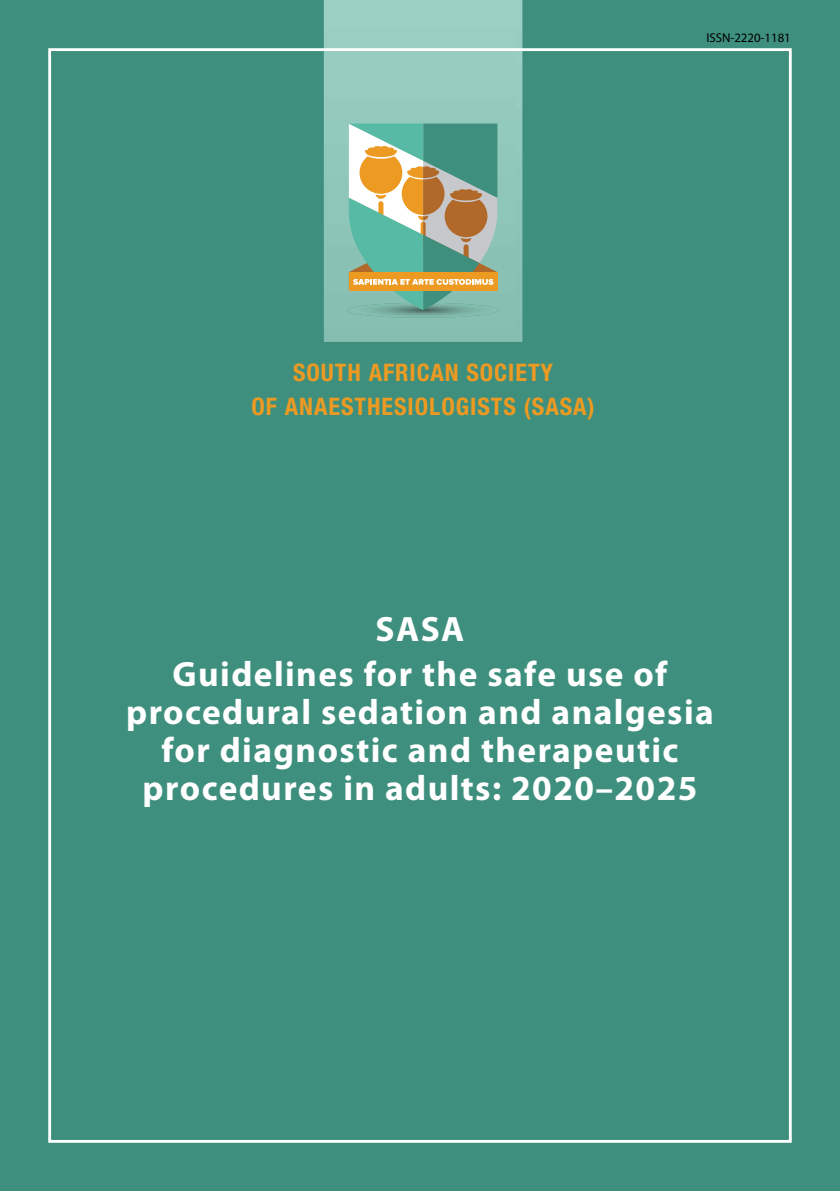
<style>
.page{position:relative;width:840px;height:1191px;background:#fff}
.page>*{position:absolute;margin:0;border:0;box-sizing:border-box;transform-origin:0 0}
.t1{font:700 35.4px/38px "Myriad Pro";letter-spacing:.04em;color:#fff;text-align:center}
.t2{font:700 condensed 24.2px/34px "Helvetica Neue LT Std";letter-spacing:.04em;color:#ed9a22;text-align:center}
.t3{font:12.8px "Myriad Pro";color:#000}
</style>
<div class="page">
<div style="left:0;top:0;width:839px;height:1191px;background:#3e8f7d"></div>
<img style="left:323px;top:0;width:199px;height:342px">
<img style="left:347px;top:303px;width:151px;height:14px">
<svg style="left:348px;top:124px;width:149px;height:186px"></svg>
<p class="t3" style="left:706px;top:30px;width:86px">ISSN-2220-1181</p>
<p class="t2" style="left:251px;top:355px;width:344px">SOUTH AFRICAN SOCIETY<br>OF ANAESTHESIOLOGISTS (SASA)</p>
<p class="t1" style="left:172px;top:606px;width:496px;line-height:44.6px">SASA<br>Guidelines for the safe use of</p>
<p class="t1" style="left:126px;top:692px;width:589px">procedural sedation and analgesia for diagnostic and therapeutic procedures in adults: 2020–2025</p>
</div>
